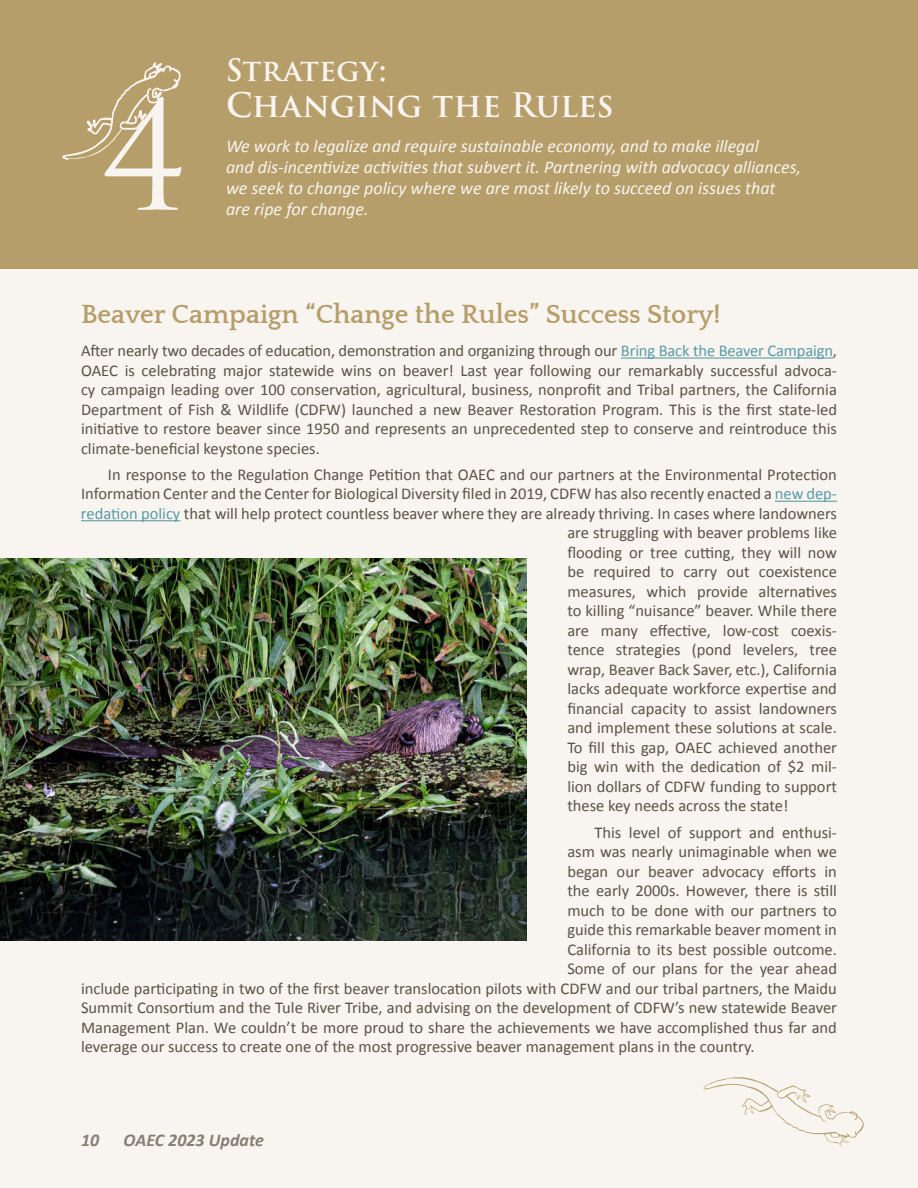
<style>
.page{position:relative;width:918px;height:1188px;background:#f8f4f0}
.page>*{position:absolute;margin:0;border:0;box-sizing:border-box;transform-origin:0 0}
.t1{font:146.85px "Trajan Pro 3";color:#f8f4f0}
.t2{font:600 33px "Trajan Pro 3";letter-spacing:-.005em;color:#f8f4f0}
.t3{font:600 30px "Trajan Pro 3";letter-spacing:.005em;color:#f8f4f0}
.t4{font:700 27px "Quattrocento";color:#b69e6a}
.t5{font:italic 18px/21px "Calibri";color:#f8f4f0}
.t6{font:italic 700 18px "Calibri";color:#858073}
.t7{font:16.5px/19.5px "Calibri";color:#595347;text-align:justify}
.s1{color:#599ba5}
</style>
<div class="page">
<div style="left:0;top:0;width:918px;height:268px;background:#b69e6a"></div>
<svg style="left:62px;top:62px;width:119px;height:98px"></svg>
<svg style="left:703px;top:1077px;width:161px;height:70px"></svg>
<hr style="left:621px;top:357px;width:212px;height:2px;background:#599ba5">
<hr style="left:775px;top:501px;width:62px;height:1px;background:#599ba5">
<hr style="left:81px;top:520px;width:99px;height:1px;background:#599ba5">
<img style="left:0;top:559px;width:527px;height:382px">
<h1 class="t1" style="left:99px;top:73px;width:90px">4</h1>
<h3 class="t3" style="left:226px;top:53px;width:163px">Strategy:</h3>
<h2 class="t2" style="left:226px;top:87px;width:389px">Changing the Rules</h2>
<p class="t5" style="left:226px;top:135px;width:577px">We work to legalize and require sustainable economy, and to make illegal<br>and dis-incentivize activities that subvert it. Partnering with advocacy alliances, we seek to change policy where we are most likely to succeed on issues that</p>
<p class="t5" style="left:226px;top:198px;width:144px">are ripe for change.</p>
<h3 class="t4" style="left:81px;top:303px;width:641px">Beaver Campaign “Change the Rules” Success Story!</h3>
<p class="t7" style="left:81px;top:341px;width:758px">After nearly two decades of education, demonstration and organizing through our <span class="s1">Bring Back the Beaver Campaign</span>, OAEC is celebrating major statewide wins on beaver! Last year following our remarkably successful advoca&shy;cy campaign leading over 100 conservation, agricultural, business, nonprofit and Tribal partners, the California Department of Fish &amp; Wildlife (CDFW) launched a new Beaver Restoration Program. This is the first state-led initiative to restore beaver since 1950 and represents an unprecedented step to conserve and reintroduce this climate-beneficial keystone species.</p>
<p class="t7" style="left:108px;top:465px;width:730px">In response to the Regulation Change Petition that OAEC and our partners at the Environmental Protection</p>
<p class="t7" style="left:81px;top:484px;width:757px">Information Center and the Center for Biological Diversity filed in 2019, CDFW has also recently enacted a <span class="s1">new dep-</span></p>
<p class="t7" style="left:81px;top:505px;width:757px"><span class="s1">redation policy</span> that will help protect countless beaver where they are already thriving. In cases where landowners</p>
<p class="t7" style="left:567px;top:524px;width:271px">are struggling with beaver problems like</p>
<p class="t7" style="left:567px;top:543px;width:271px">flooding or tree cutting, they will now</p>
<p class="t7" style="left:567px;top:562px;width:271px">be required to carry out coexistence</p>
<p class="t7" style="left:567px;top:582px;width:271px">measures, which provide alternatives</p>
<p class="t7" style="left:567px;top:602px;width:271px">to killing “nuisance” beaver. While there</p>
<p class="t7" style="left:567px;top:621px;width:271px">are many effective, low-cost coexis-</p>
<p class="t7" style="left:567px;top:641px;width:271px">tence strategies (pond levelers, tree</p>
<p class="t7" style="left:567px;top:660px;width:271px">wrap, Beaver Back Saver, etc.), California</p>
<p class="t7" style="left:567px;top:679px;width:271px">lacks adequate workforce expertise and</p>
<p class="t7" style="left:567px;top:699px;width:271px">financial capacity to assist landowners</p>
<p class="t7" style="left:567px;top:718px;width:271px">and implement these solutions at scale.</p>
<p class="t7" style="left:567px;top:738px;width:271px">To fill this gap, OAEC achieved another</p>
<p class="t7" style="left:567px;top:757px;width:271px">big win with the dedication of $2 mil-</p>
<p class="t7" style="left:567px;top:778px;width:271px">lion dollars of CDFW funding to support</p>
<p class="t7" style="left:567px;top:797px;width:223px">these key needs across the state!</p>
<p class="t7" style="left:594px;top:824px;width:244px">This level of support and enthusi-</p>
<p class="t7" style="left:567px;top:843px;width:271px">asm was nearly unimaginable when we</p>
<p class="t7" style="left:567px;top:862px;width:271px">began our beaver advocacy efforts in</p>
<p class="t7" style="left:567px;top:881px;width:271px">the early 2000s. However, there is still</p>
<p class="t7" style="left:567px;top:902px;width:271px">much to be done with our partners to</p>
<p class="t7" style="left:567px;top:921px;width:271px">guide this remarkable beaver moment in</p>
<p class="t7" style="left:567px;top:941px;width:271px">California to its best possible outcome.</p>
<p class="t7" style="left:567px;top:959px;width:271px">Some of our plans for the year ahead</p>
<p class="t7" style="left:81px;top:979px;width:757px">include participating in two of the first beaver translocation pilots with CDFW and our tribal partners, the Maidu</p>
<p class="t7" style="left:81px;top:998px;width:758px">Summit Consortium and the Tule River Tribe, and advising on the development of CDFW’s new statewide Beaver</p>
<p class="t7" style="left:81px;top:1019px;width:757px">Management Plan. We couldn’t be more proud to share the achievements we have accomplished thus far and</p>
<p class="t7" style="left:81px;top:1038px;width:675px">leverage our success to create one of the most progressive beaver management plans in the country.</p>
<p class="t6" style="left:81px;top:1134px;width:20px">10</p>
<p class="t6" style="left:124px;top:1134px;width:142px">OAEC 2023 Update</p>
</div>
